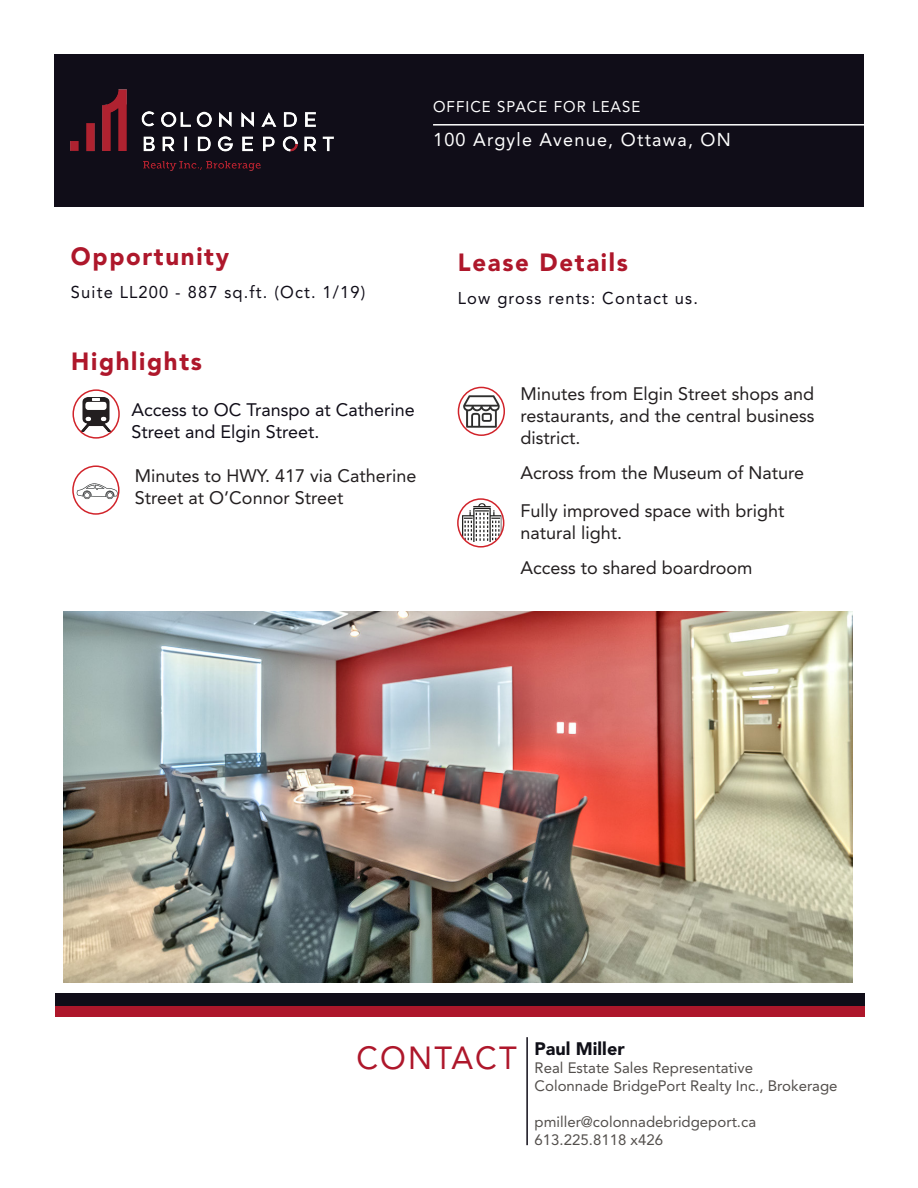
<style>
.page{position:relative;width:918px;height:1188px;background:#fff}
.page>*{position:absolute;margin:0;border:0;box-sizing:border-box;transform-origin:0 0}
.t1{font:31.8px "Avenir LT Std";letter-spacing:.07em;color:#ae172b}
.t2{font:900 24.75px "Avenir LT Std";letter-spacing:.07em;color:#ae172b}
.t3{font:18.6px "Avenir LT Std";letter-spacing:.07em;color:#fff}
.t4{font:18px/21.6px "Avenir LT Std";color:#231f20}
.t5{font:18px/21.6px "Avenir LT Std";color:#100d18}
.t6{font:900 18px "Avenir LT Std";color:#101018}
.t7{font:16.95px "Avenir LT Std";letter-spacing:.07em;color:#100d18}
.t8{font:15.45px "Avenir LT Std";letter-spacing:.07em;color:#fff}
.t9{font:15px "Avenir LT Std";color:#534f4c}
</style>
<div class="page">
<div style="left:54px;top:54px;width:810px;height:152px;background:#100d18"></div>
<hr style="left:433px;top:124px;width:485px;height:2px;background:#fff">
<hr style="left:526px;top:1037px;width:2px;height:108px;background:#100d18">
<div style="left:55px;top:1004px;width:810px;height:12px;background:#ae172b"></div>
<div style="left:55px;top:994px;width:810px;height:12px;background:#100d18"></div>
<img style="left:54px;top:89px;width:338px;height:118px">
<img style="left:463px;top:393px;width:37px;height:37px">
<div style="left:458px;top:387px;width:47px;height:49px;border:2px solid #d1232a;border-radius:50%"></div>
<img style="left:81px;top:398px;width:30px;height:33px">
<div style="left:72px;top:389px;width:48px;height:50px;border:2px solid #d1232a;border-radius:50%"></div>
<img style="left:74px;top:478px;width:43px;height:27px">
<div style="left:72px;top:465px;width:48px;height:50px;border:2px solid #d1232a;border-radius:50%"></div>
<img style="left:462px;top:503px;width:39px;height:39px">
<div style="left:457px;top:498px;width:47px;height:50px;border:2px solid #d1232a;border-radius:50%"></div>
<img style="left:63px;top:611px;width:790px;height:372px">
<p class="t8" style="left:433px;top:97px;width:209px">OFFICE SPACE FOR LEASE</p>
<p class="t3" style="left:433px;top:129px;width:299px">100 Argyle Avenue, Ottawa, ON</p>
<p class="t2" style="left:71px;top:241px;width:160px">Opportunity</p>
<p class="t7" style="left:71px;top:282px;width:296px">Suite LL200 - 887 sq.ft. (Oct. 1/19)</p>
<p class="t2" style="left:71px;top:346px;width:132px">Highlights</p>
<p class="t5" style="left:131px;top:399px;width:285px">Access to OC Transpo at Catherine<br>Street and Elgin Street.</p>
<p class="t4" style="left:135px;top:465px;width:283px">Minutes to HWY. 417 via Catherine<br>Street at O’Connor Street</p>
<p class="t2" style="left:458px;top:247px;width:171px">Lease Details</p>
<p class="t7" style="left:458px;top:289px;width:242px">Low gross rents: Contact us.</p>
<p class="t4" style="left:520px;top:383px;width:296px;text-align:justify">Minutes from Elgin Street shops and restaurants, and the central business district.</p>
<p class="t4" style="left:520px;top:462px;width:285px">Across from the Museum of Nature</p>
<p class="t4" style="left:520px;top:500px;width:266px">Fully improved space with bright natural light.</p>
<p class="t4" style="left:520px;top:557px;width:234px">Access to shared boardroom</p>
<p class="t1" style="left:356px;top:1039px;width:162px">CONTACT</p>
<p class="t6" style="left:535px;top:1037px;width:92px">Paul Miller</p>
<p class="t9" style="left:535px;top:1059px;width:220px">Real Estate Sales Representative</p>
<p class="t9" style="left:535px;top:1077px;width:304px">Colonnade BridgePort Realty Inc., Brokerage</p>
<p class="t9" style="left:535px;top:1113px;width:223px">pmiller@colonnadebridgeport.ca</p>
<p class="t9" style="left:535px;top:1131px;width:130px">613.225.8118 x426</p>
</div>
